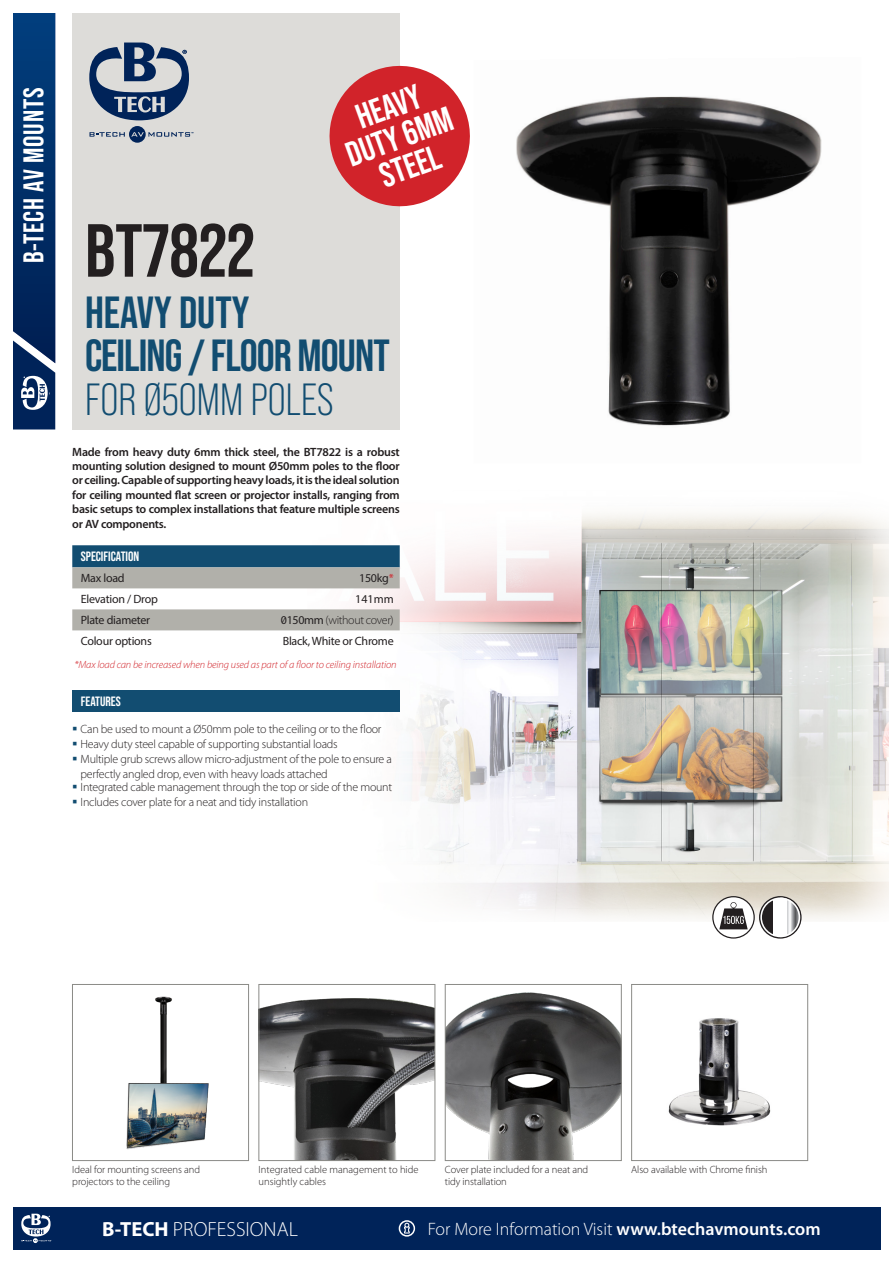
<style>
.page{position:relative;width:893px;height:1263px;background:#fff}
.page>*{position:absolute;margin:0;border:0;box-sizing:border-box;transform-origin:0 0}
.t1{font:700 75px "Bebas Neue Pro";color:#231f20}
.t2{font:700 45px "Bebas Neue Pro";letter-spacing:-.02em;color:#124d71}
.t3{font:45px "Bebas Neue Pro";color:#124d71}
.t4{font:700 45px "Bebas Neue Pro";color:#124d71}
.t5{font:700 34.8px "Bebas Neue Pro";color:#fff}
.t6{font:700 28.5px "Bebas Neue Pro";letter-spacing:.03em;color:#fff}
.t7{font:300 20.55px "Myriad Pro";color:#fff}
.t8{font:300 18px "Myriad Pro";color:#fff}
.t9{font:700 13.5px "Bebas Neue Pro";color:#fff}
.t10{font:300 12px/15px "Myriad Pro";letter-spacing:-.02em;color:#231f20}
.t11{font:600 12px/14.4px "Myriad Pro";letter-spacing:-.02em;color:#231f20;text-align:justify}
.t12{font:12px "Myriad Pro";letter-spacing:-.02em;color:#231f20}
.t13{font:300 10.5px/12px "Myriad Pro";letter-spacing:-.005em;color:#231f20}
.t14{font:italic 300 10.5px "Myriad Pro";letter-spacing:-.01em;color:#d1232a}
.s1{color:#d1232a}
.s2{font-weight:400}
.s3{font-weight:700}
.s4{font-weight:600}
</style>
<div class="page">
<div style="left:72px;top:6px;width:328px;height:423px;background:#dddcd9"></div>
<svg style="left:89px;top:43px;width:100px;height:77px"></svg>
<svg style="left:90px;top:126px;width:103px;height:17px"></svg>
<svg style="left:329px;top:65px;width:141px;height:142px"></svg>
<svg style="left:13px;top:13px;width:42px;height:416px;background:#0c376d"></svg>
<div style="left:0;top:0;width:893px;height:13px;background:#fff"></div>
<div style="left:13px;top:1208px;width:867px;height:42px;background:#002359"></div>
<svg style="left:21px;top:1214px;width:31px;height:29px"></svg>
<svg style="left:399px;top:1220px;width:16px;height:16px"></svg>
<img style="left:308px;top:513px;width:580px;height:408px">
<svg style="left:712px;top:896px;width:89px;height:42px"></svg>
<img style="left:668px;top:1018px;width:103px;height:108px">
<div style="left:631px;top:984px;width:177px;height:177px;border:1px solid #8b8b87"></div>
<img style="left:126px;top:996px;width:83px;height:154px">
<div style="left:72px;top:984px;width:177px;height:177px;border:1px solid #8b8b87"></div>
<svg style="left:72px;top:545px;width:328px;height:85px"></svg>
<div style="left:72px;top:690px;width:328px;height:21px;background:#124d71"></div>
<img style="left:261px;top:998px;width:172px;height:161px">
<div style="left:259px;top:984px;width:176px;height:177px;border:1px solid #8b8b87"></div>
<img style="left:447px;top:992px;width:172px;height:167px">
<div style="left:445px;top:984px;width:176px;height:177px;border:1px solid #8b8b87"></div>
<img style="left:516px;top:96px;width:306px;height:330px">
<h3 class="t6" style="left:17px;top:263px;width:177px;rotate:-90deg">B-TECH AV MOUNTS</h3>
<p class="t5" style="left:350px;top:99px;width:68px;rotate:-20deg">HEAVY</p>
<p class="t5" style="left:341px;top:137px;width:113px;rotate:-20deg">DUTY 6MM</p>
<p class="t5" style="left:374px;top:158px;width:64px;rotate:-20deg">STEEL</p>
<p class="t1" style="left:85px;top:208px;width:171px">BT7822</p>
<p class="t4" style="left:85px;top:287px;width:166px">HEAVY DUTY</p>
<p class="t2" style="left:85px;top:330px;width:306px">CEILING / FLOOR MOUNT</p>
<p class="t3" style="left:85px;top:374px;width:250px">FOR Ø50MM POLES</p>
<p class="t11" style="left:72px;top:444px;width:329px">Made from heavy duty 6mm thick steel, the BT7822 is a robust mounting solution designed to mount Ø50mm poles to the floor or ceiling. Capable of supporting heavy loads, it is the ideal solution for ceiling mounted flat screen or projector installs, ranging from basic setups to complex installations that feature multiple screens or AV components.</p>
<p class="t9" style="left:81px;top:548px;width:60px">SPECIFICATION</p>
<p class="t12" style="left:81px;top:571px;width:45px">Max load</p>
<p class="t12" style="left:359px;top:571px;width:36px">150kg<span class="s1">*</span></p>
<p class="t12" style="left:81px;top:592px;width:79px">Elevation / Drop</p>
<p class="t12" style="left:355px;top:592px;width:40px">141mm</p>
<p class="t12" style="left:81px;top:613px;width:71px">Plate diameter</p>
<p class="t10" style="left:281px;top:613px;width:114px"><span class="s2">0150mm</span> (without cover)</p>
<p class="t12" style="left:81px;top:634px;width:72px">Colour options</p>
<p class="t12" style="left:283px;top:634px;width:112px">Black, White or Chrome</p>
<p class="t14" style="left:74px;top:658px;width:324px">*Max load can be increased when being used as part of a floor to ceiling installation</p>
<p class="t9" style="left:81px;top:693px;width:41px">FEATURES</p>
<p class="t10" style="left:81px;top:721px;width:302px">Can be used to mount a Ø50mm pole to the ceiling or to the floor</p>
<p class="t10" style="left:81px;top:736px;width:259px">Heavy duty steel capable of supporting substantial loads</p>
<p class="t10" style="left:81px;top:751px;width:313px">Multiple grub screws allow micro-adjustment of the pole to ensure a perfectly angled drop, even with heavy loads attached</p>
<p class="t10" style="left:81px;top:780px;width:313px">Integrated cable management through the top or side of the mount</p>
<p class="t10" style="left:81px;top:795px;width:229px">Includes cover plate for a neat and tidy installation</p>
<p class="t13" style="left:72px;top:1163px;width:129px">Ideal for mounting screens and projectors to the ceiling</p>
<p class="t13" style="left:259px;top:1163px;width:162px">Integrated cable management to hide unsightly cables</p>
<p class="t13" style="left:445px;top:1163px;width:145px">Cover plate included for a neat and</p>
<p class="t13" style="left:631px;top:1163px;width:138px">Also available with Chrome finish</p>
<p class="t13" style="left:445px;top:1175px;width:64px">tidy installation</p>
<h3 class="t7" style="left:102px;top:1217px;width:197px"><span class="s3">B-TECH</span> PROFESSIONAL</h3>
<h3 class="t8" style="left:428px;top:1218px;width:394px">For More Information Visit <span class="s4">www.btechavmounts.com</span></h3>
</div>
